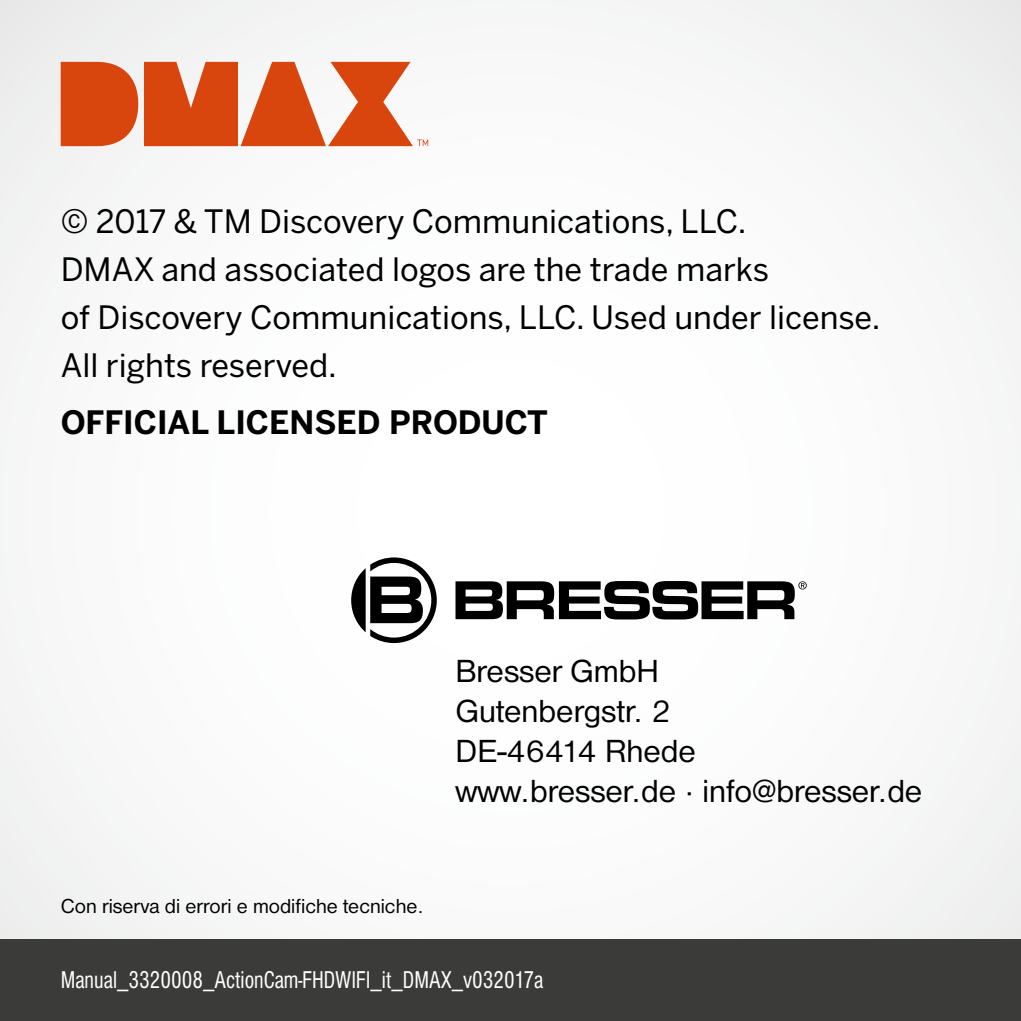
<style>
.page{position:relative;width:1021px;height:1021px;background:#fff}
.page>*{position:absolute;margin:0;border:0;box-sizing:border-box;transform-origin:0 0}
.t1{font:33.2px/40px "Nimbus San D";color:#000}
.t2{font:32px/48px "Benton Sans";color:#000}
.t3{font:700 32px "Benton Sans";color:#000}
.t4{font:25.2px "Nimbus San D Reg Con";color:#fff;scale:.9 1}
.t5{font:20.8px "Nimbus San D";color:#000}
</style>
<div class="page">
<div style="left:0;top:0;width:1020px;height:1020px;background:#fafafa"></div>
<svg style="left:61px;top:62px;width:367px;height:84px"></svg>
<svg style="left:455px;top:581px;width:351px;height:38px"></svg>
<svg style="left:351px;top:557px;width:86px;height:86px"></svg>
<div style="left:0;top:939px;width:1020px;height:81px;background:#3b3b39"></div>
<p class="t2" style="left:61px;top:198px;width:821px">© 2017 &amp; TM Discovery Communications, LLC.<br>DMAX and associated logos are the trade marks<br>of Discovery Communications, LLC. Used under license.<br>All rights reserved.</p>
<p class="t3" style="left:61px;top:402px;width:488px">OFFICIAL LICENSED PRODUCT</p>
<p class="t1" style="left:455px;top:651px;width:468px">Bresser GmbH<br>Gutenbergstr. 2<br>DE-46414 Rhede www.bresser.de · info@bresser.de</p>
<p class="t5" style="left:61px;top:894px;width:364px">Con riserva di errori e modifiche tecniche.</p>
<p class="t4" style="left:61px;top:966px;width:538px">Manual_3320008_ActionCam-FHDWIFI_it_DMAX_v032017a</p>
</div>
